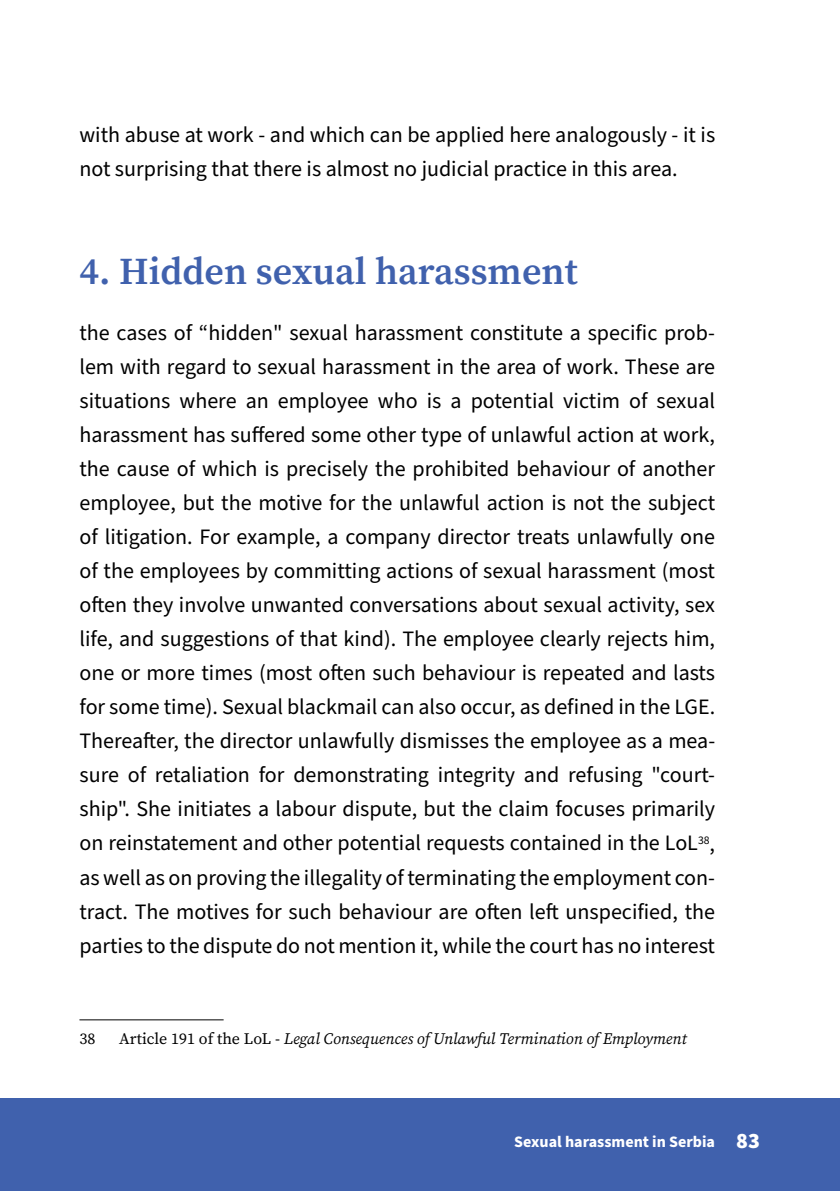
<style>
.page{position:relative;width:840px;height:1191px;background:#fff}
.page>*{position:absolute;margin:0;border:0;box-sizing:border-box;transform-origin:0 0}
.t1{font:600 38px "Source Serif Pro";color:#4061ad}
.t2{font:22px/34px "Source Sans Pro";color:#000}
.t3{font:italic 16px "Source Serif Pro";color:#000}
.t4{font:700 16px "Source Sans Pro";color:#fff}
.t5{font:16px "Source Serif Pro";color:#000}
.s1{font-style:normal}
.s2{font-weight:900;font-size:22px}
</style>
<div class="page">
<div style="left:0;top:1098px;width:839px;height:93px;background:#4061ad"></div>
<hr style="left:79px;top:1019px;width:144px;height:1px;background:#000">
<p class="t2" style="left:79px;top:118px;width:637px">with abuse at work - and which can be applied here analogously - it is not surprising that there is almost no judicial practice in this area.</p>
<h1 class="t1" style="left:79px;top:245px;width:499px">4. Hidden sexual harassment</h1>
<p class="t2" style="left:79px;top:317px;width:637px;text-align:justify">the cases of “hidden" sexual harassment constitute a specific prob&shy;lem with regard to sexual harassment in the area of work. These are situations where an employee who is a potential victim of sexual harassment has suffered some other type of unlawful action at work, the cause of which is precisely the prohibited behaviour of another employee, but the motive for the unlawful action is not the subject of litigation. For example, a company director treats unlawfully one of the employees by committing actions of sexual harassment (most often they involve unwanted conversations about sexual activity, sex life, and suggestions of that kind). The employee clearly rejects him, one or more times (most often such behaviour is repeated and lasts for some time). Sexual blackmail can also occur, as defined in the LGE.<br>Thereafter, the director unlawfully dismisses the employee as a mea&shy;sure of retaliation for demonstrating integrity and refusing "court&shy;ship". She initiates a labour dispute, but the claim focuses primarily on reinstatement and other potential requests contained in the LoL<sup>38</sup>, as well as on proving the illegality of terminating the employment con&shy;tract. The motives for such behaviour are often left unspecified, the parties to the dispute do not mention it, while the court has no interest</p>
<p class="t5" style="left:79px;top:1027px;width:17px">38</p>
<p class="t3" style="left:119px;top:1027px;width:568px"><span class="s1">Article 191 of the LoL -</span> Legal Consequences of Unlawful Termination of Employment</p>
<p class="t4" style="left:514px;top:1131px;width:247px">Sexual harassment in Serbia <span class="s2">83</span></p>
</div>
